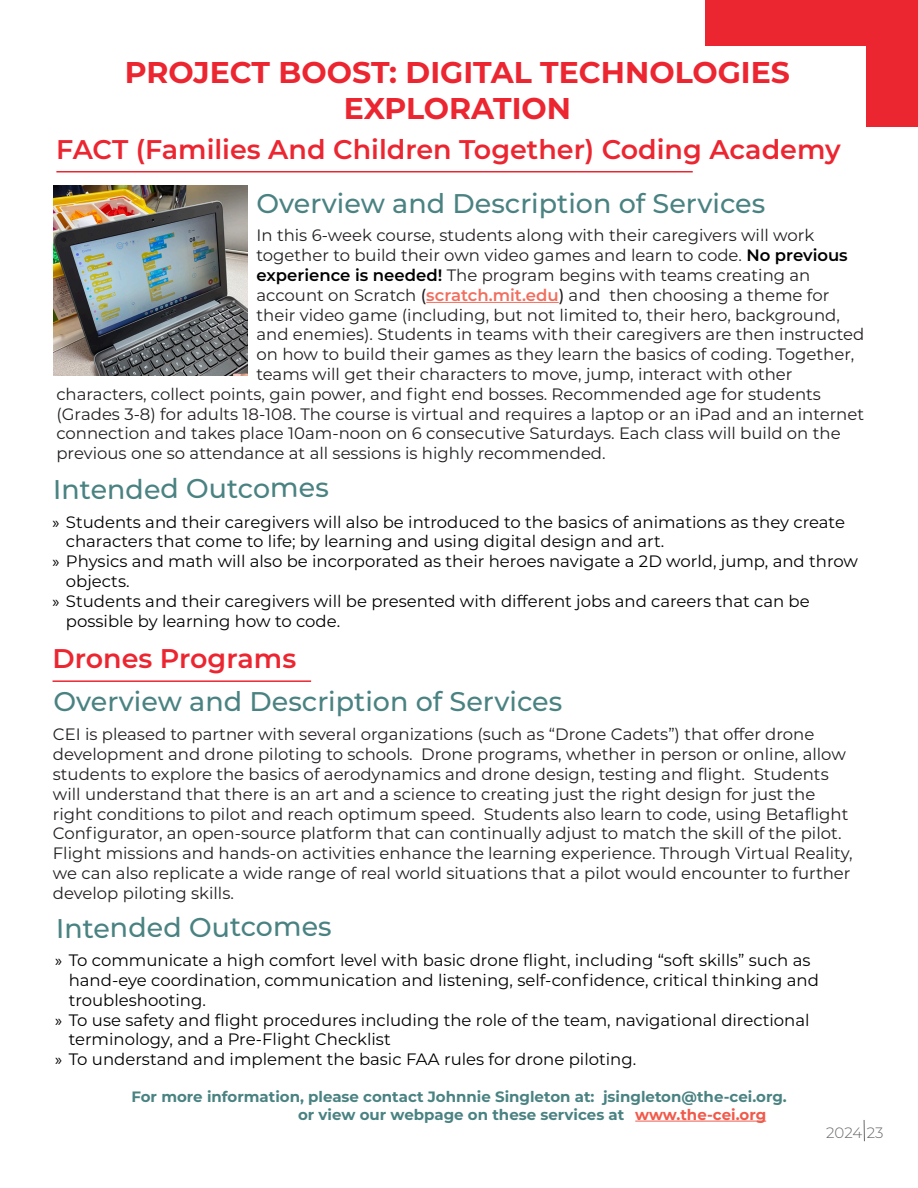
<style>
.page{position:relative;width:918px;height:1188px;background:#fff}
.page>*{position:absolute;margin:0;border:0;box-sizing:border-box;transform-origin:0 0}
.t1{font:700 30px/36px "Montserrat";color:#ec2631;text-align:center}
.sub_Title{font:500 27px "Montserrat";color:#4a8282}
.Sub_sub_chapter{font:600 27px "Montserrat";color:#ec2631}
.Body_copy{font:16.5px/19.8px "Montserrat";color:#231f20}
.t2{font:16.5px/19.8px "Montserrat";color:#000}
.fine_text{font:700 15px "Montserrat";color:#4a8282}
.Hyperlink{font:700 15px "Montserrat";letter-spacing:-.005em;color:#f05a4b}
.t3{font:300 15px "Montserrat";letter-spacing:-.005em;color:#67686b}
.s1{font-weight:600;color:#000}
.s2{font-weight:500}
.s3{font-weight:600;color:#f26e5e}
.s4{font-family:"Myriad Pro"}
.s5{color:#67676a}
</style>
<div class="page">
<div style="left:706px;top:0;width:212px;height:46px;background:#ec2631"></div>
<div style="left:866px;top:0;width:52px;height:127px;background:#ec2631"></div>
<svg style="left:864px;top:1120px;width:1px;height:21px"></svg>
<hr style="left:56px;top:171px;width:637px;height:1px;background:#ec2631">
<hr style="left:426px;top:302px;width:133px;height:1px;background:#f26e5e">
<hr style="left:53px;top:680px;width:258px;height:2px;background:#ec2631">
<img style="left:54px;top:186px;width:193px;height:190px">
<hr style="left:635px;top:1121px;width:131px;height:1px;background:#f05a4b">
<p class="t1" style="left:125px;top:53px;width:667px">PROJECT BOOST: DIGITAL TECHNOLOGIES<br>EXPLORATION</p>
<p class="Sub_sub_chapter" style="left:56px;top:130px;width:786px">FACT (Families And Children Together) Coding Academy</p>
<p class="sub_Title" style="left:257px;top:184px;width:510px">Overview and Description of Services</p>
<p class="Body_copy" style="left:257px;top:225px;width:559px">In this 6-week course, students along with their caregivers will work</p>
<p class="Body_copy" style="left:257px;top:245px;width:593px">together to build their own video games and learn to code. <span class="s1">No previous</span></p>
<p class="Body_copy" style="left:257px;top:265px;width:555px"><span class="s1">experience is needed!</span> The program begins with teams creating an</p>
<p class="Body_copy" style="left:257px;top:284px;width:574px">account on Scratch <span class="s2">(</span><span class="s3">scratch.mit.edu</span><span class="s2">)</span> and then choosing a theme for</p>
<p class="Body_copy" style="left:257px;top:304px;width:585px">their video game (including, but not limited to, their hero, background,</p>
<p class="Body_copy" style="left:257px;top:324px;width:609px">and enemies). Students in teams with their caregivers are then instructed</p>
<p class="Body_copy" style="left:257px;top:344px;width:599px">on how to build their games as they learn the basics of coding. Together,</p>
<p class="Body_copy" style="left:257px;top:364px;width:538px">teams will get their characters to move, jump, interact with other</p>
<p class="Body_copy" style="left:56px;top:383px;width:766px">characters, collect points, gain power, and fight end bosses. Recommended age for students</p>
<p class="Body_copy" style="left:56px;top:403px;width:809px">(Grades 3-8) for adults 18-108. The course is virtual and requires a laptop or an iPad and an internet</p>
<p class="Body_copy" style="left:56px;top:423px;width:786px">connection and takes place 10am-noon on 6 consecutive Saturdays. Each class will build on the</p>
<p class="Body_copy" style="left:56px;top:443px;width:549px">previous one so attendance at all sessions is highly recommended.</p>
<p class="sub_Title" style="left:53px;top:472px;width:277px;rotate:-1deg">Intended Outcomes</p>
<p class="t2" style="left:66px;top:511px;width:781px;text-indent:-14px"><span class="s4">»</span> Students and their caregivers will also be introduced to the basics of animations as they create characters that come to life; by learning and using digital design and art.</p>
<p class="t2" style="left:66px;top:551px;width:794px;text-indent:-14px"><span class="s4">»</span> Physics and math will also be incorporated as their heroes navigate a 2D world, jump, and throw objects.</p>
<p class="t2" style="left:66px;top:591px;width:745px;text-indent:-14px"><span class="s4">»</span> Students and their caregivers will be presented with different jobs and careers that can be possible by learning how to code.</p>
<p class="Sub_sub_chapter" style="left:52px;top:640px;width:245px">Drones Programs</p>
<p class="sub_Title" style="left:53px;top:683px;width:510px">Overview and Description of Services</p>
<p class="Body_copy" style="left:53px;top:724px;width:801px">CEI is pleased to partner with several organizations (such as “Drone Cadets”) that offer drone development and drone piloting to schools. Drone programs, whether in person or online, allow students to explore the basics of aerodynamics and drone design, testing and flight. Students will understand that there is an art and a science to creating just the right design for just the right conditions to pilot and reach optimum speed. Students also learn to code, using Betaflight Configurator, an open-source platform that can continually adjust to match the skill of the pilot.<br>Flight missions and hands-on activities enhance the learning experience. Through Virtual Reality, we can also replicate a wide range of real world situations that a pilot would encounter to further develop piloting skills.</p>
<p class="sub_Title" style="left:56px;top:911px;width:277px;rotate:-1deg">Intended Outcomes</p>
<p class="t2" style="left:69px;top:950px;width:752px;text-indent:-14px"><span class="s4">»</span> To communicate a high comfort level with basic drone flight, including “soft skills” such as hand-eye coordination, communication and listening, self-confidence, critical thinking and troubleshooting.</p>
<p class="t2" style="left:69px;top:1009px;width:742px;text-indent:-14px"><span class="s4">»</span> To use safety and flight procedures including the role of the team, navigational directional terminology, and a Pre-Flight Checklist</p>
<p class="t2" style="left:55px;top:1049px;width:581px"><span class="s4">»</span> To understand and implement the basic FAA rules for drone piloting.</p>
<p class="fine_text" style="left:131px;top:1085px;width:657px">For more information, please contact Johnnie Singleton at: jsingleton@the-cei.org.</p>
<p class="fine_text" style="left:298px;top:1103px;width:328px">or view our webpage on these services at</p>
<p class="Hyperlink" style="left:635px;top:1103px;width:132px">www.the-cei.org</p>
<p class="t3" style="left:826px;top:1123px;width:59px">2024 <span class="s5">23</span></p>
</div>
